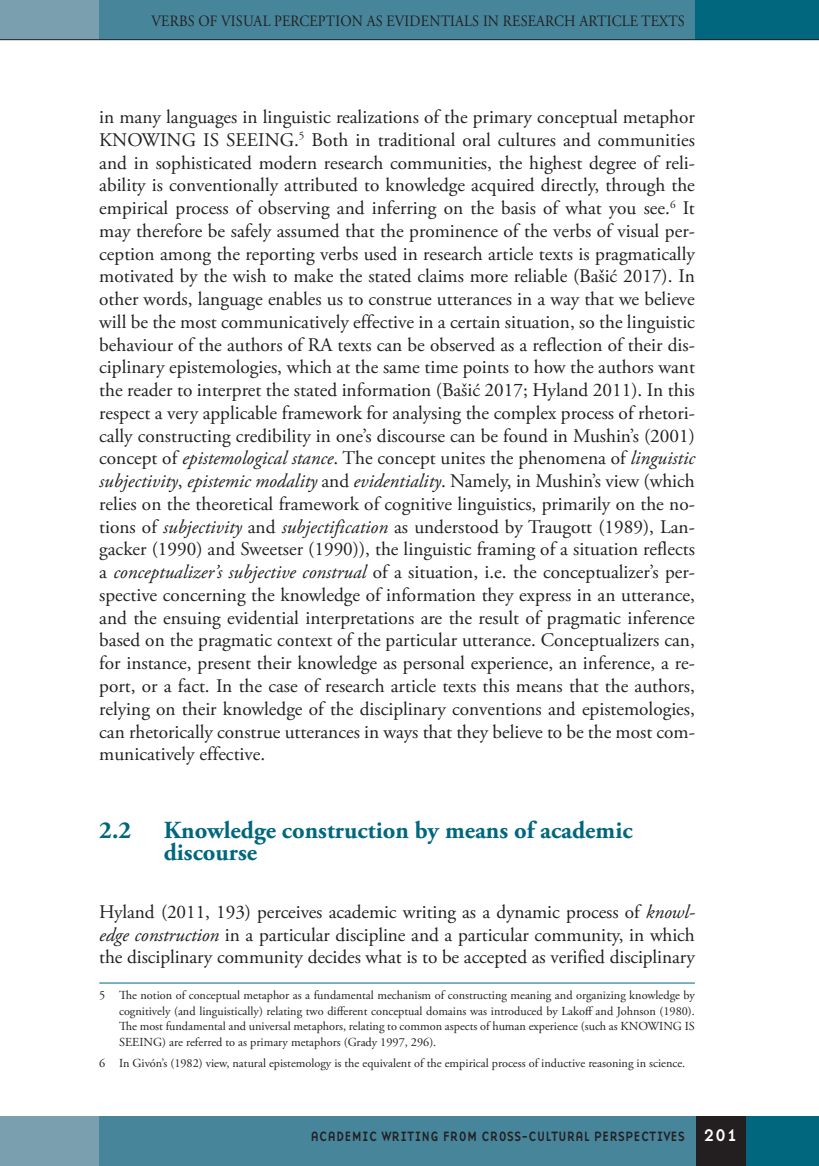
<style>
.page{position:relative;width:819px;height:1166px;background:#fff}
.page>*{position:absolute;margin:0;border:0;box-sizing:border-box;transform-origin:0 0}
.R_Naslov_-_Druga_rav{font:700 24.5px/22.8px "Adobe Garamond Pro";color:#00677f}
.Navaden{font:19.25px/22.8px "Adobe Garamond Pro";letter-spacing:-.005em;color:#231f20;text-align:justify}
.t1{font:15.75px "Adobe Garamond Pro";letter-spacing:.015em;color:#231f20;scale:.9 1}
.t2{font:14px "Base Nine";letter-spacing:-.01em;color:#231f20;scale:.93 1}
.opombe{font:12.25px/15.8px "Adobe Garamond Pro";color:#231f20;text-align:justify}
.s1{font-style:italic}
.s2{font-size:17.5px;color:#fff}
</style>
<div class="page">
<div style="left:99px;top:0;width:596px;height:40px;background:#47859a"></div>
<div style="left:0;top:0;width:99px;height:40px;background:#7aa0b0"></div>
<div style="left:694px;top:0;width:124px;height:40px;background:#00677f"></div>
<hr style="left:0;top:39px;width:818px;height:1px;background:#231f20">
<div style="left:74px;top:1116px;width:622px;height:50px;background:#47859a"></div>
<div style="left:0;top:1116px;width:99px;height:50px;background:#7aa0b0"></div>
<div style="left:745px;top:1116px;width:73px;height:50px;background:#00677f"></div>
<div style="left:695px;top:1116px;width:50px;height:50px;background:#231f20"></div>
<hr style="left:99px;top:983px;width:595px;height:1px;background:#00677f">
<p class="t1" style="left:151px;top:11px;width:594px">VERBS OF VISUAL PERCEPTION AS EVIDENTIALS IN RESEARCH ARTICLE TEXTS</p>
<p class="Navaden" style="left:99px;top:106px;width:597px">in many languages in linguistic realizations of the primary conceptual metaphor KNOWING IS SEEING.<sup>5</sup> Both in traditional oral cultures and communities and in sophisticated modern research communities, the highest degree of reli&shy;ability is conventionally attributed to knowledge acquired directly, through the empirical process of observing and inferring on the basis of what you see.<sup>6</sup> It may therefore be safely assumed that the prominence of the verbs of visual per&shy;ception among the reporting verbs used in research article texts is pragmatically motivated by the wish to make the stated claims more reliable (Bašić 2017). In other words, language enables us to construe utterances in a way that we believe will be the most communicatively effective in a certain situation, so the linguistic behaviour of the authors of RA texts can be observed as a reflection of their dis&shy;ciplinary epistemologies, which at the same time points to how the authors want the reader to interpret the stated information (Bašić 2017; Hyland 2011). In this respect a very applicable framework for analysing the complex process of rhetori&shy;cally constructing credibility in one’s discourse can be found in Mushin’s (2001) concept of <span class="s1">epistemological stance</span>. The concept unites the phenomena of <span class="s1">linguistic subjectivity</span>, <span class="s1">epistemic modality</span> and <span class="s1">evidentiality</span>. Namely, in Mushin’s view (which relies on the theoretical framework of cognitive linguistics, primarily on the no&shy;tions of <span class="s1">subjectivity</span> and <span class="s1">subjectification</span> as understood by Traugott (1989), Lan&shy;gacker (1990) and Sweetser (1990)), the linguistic framing of a situation reflects a <span class="s1">conceptualizer’s subjective construal</span> of a situation, i.e. the conceptualizer’s per&shy;spective concerning the knowledge of information they express in an utterance, and the ensuing evidential interpretations are the result of pragmatic inference based on the pragmatic context of the particular utterance. Conceptualizers can, for instance, present their knowledge as personal experience, an inference, a re&shy;port, or a fact. In the case of research article texts this means that the authors, relying on their knowledge of the disciplinary conventions and epistemologies, can rhetorically construe utterances in ways that they believe to be the most com&shy;municatively effective.</p>
<p class="R_Naslov_-_Druga_rav" style="left:99px;top:819px;width:33px">2.2</p>
<p class="R_Naslov_-_Druga_rav" style="left:164px;top:819px;width:470px">Knowledge construction by means of academic discourse</p>
<p class="Navaden" style="left:99px;top:901px;width:597px">Hyland (2011, 193) perceives academic writing as a dynamic process of <span class="s1">knowl&shy;edge construction</span> in a particular discipline and a particular community, in which the disciplinary community decides what is to be accepted as verified disciplinary</p>
<p class="opombe" style="left:119px;top:987px;width:577px;text-indent:-20px">5 The notion of conceptual metaphor as a fundamental mechanism of constructing meaning and organizing knowledge by cognitively (and linguistically) relating two different conceptual domains was introduced by Lakoff and Johnson (1980).<br>The most fundamental and universal metaphors, relating to common aspects of human experience (such as KNOWING IS SEEING) are referred to as primary metaphors (Grady 1997, 296).</p>
<p class="opombe" style="left:99px;top:1055px;width:587px">6 In Givón’s (1982) view, natural epistemology is the equivalent of the empirical process of inductive reasoning in science.</p>
<p class="t2" style="left:310px;top:1126px;width:461px">ACADEMIC WRITING FROM CROSS-CULTURAL PERSPECTIVES <span class="s2">201</span></p>
</div>
